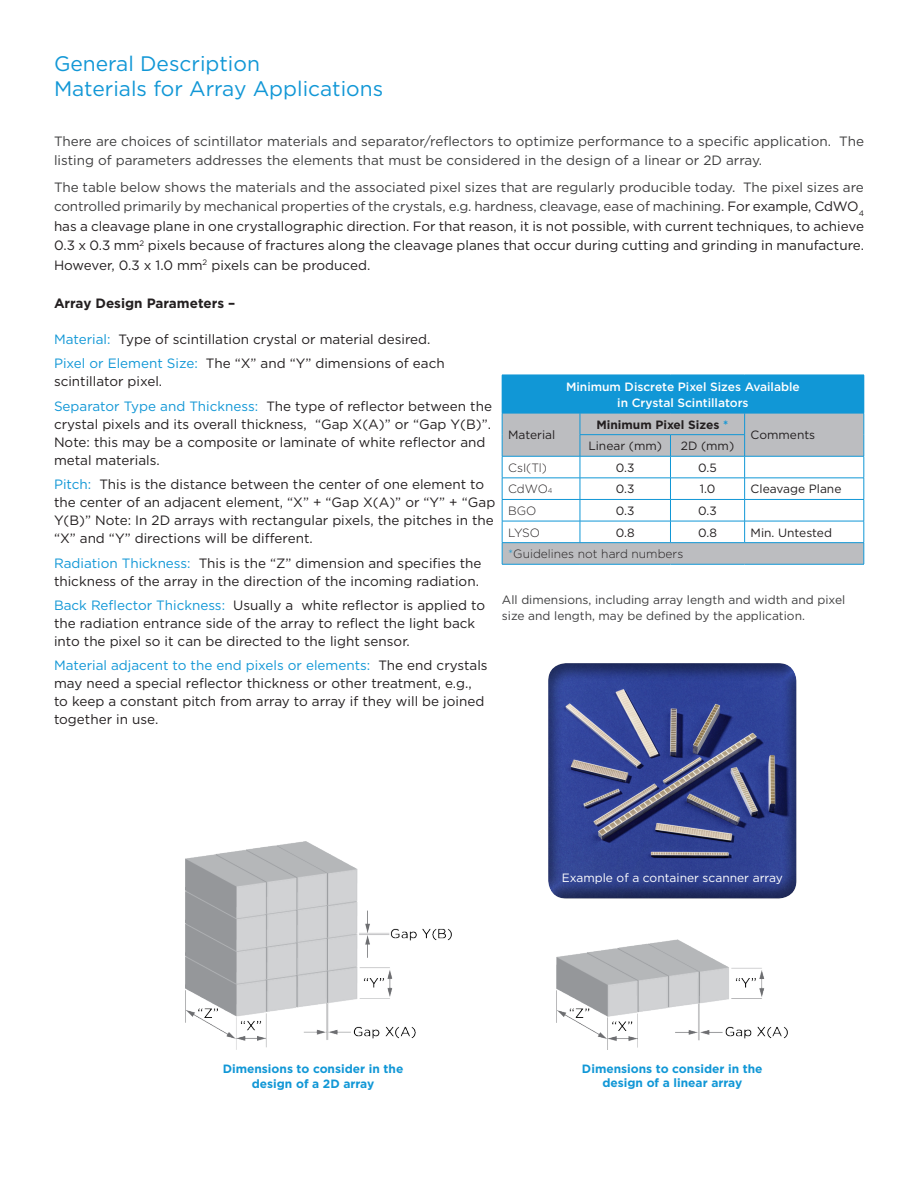
<style>
.page{position:relative;width:918px;height:1188px;background:#fff}
.page>*{position:absolute;margin:0;border:0;box-sizing:border-box;transform-origin:0 0}
.t1{font:21px/25.2px "Gotham";color:#1197d6}
.t2{font:13.5px/18px "Gotham";color:#231f20}
.t3{font:13.5px/19.5px "Gotham";color:#3e3e3f}
.t4{font:700 13.5px "Gotham";color:#231f20}
.t5{font:12px/16.5px "Gotham";color:#3e3e3f}
.t6{font:700 12px/14.4px "Gotham";color:#1197d6;text-align:center}
.t7{font:12px "Gotham";color:#231f20}
.t8{font:500 12px/16.5px "Gotham";color:#fff;text-align:center}
.t9{font:300 12px "Gotham";color:#231f20}
.Body_Text{font:12px "Gotham";color:#fff}
.t10{font:700 12px "Gotham";color:#231f20}
.s1{color:#3e3e3f}
.s2{color:#1197d6}
.s3{font-size:7.05px}
</style>
<div class="page">
<div style="left:502px;top:375px;width:362px;height:38px;background:#1197d6"></div>
<svg style="left:503px;top:414px;width:361px;height:150px"></svg>
<hr style="left:864px;top:375px;width:1px;height:38px;background:#1197d6">
<hr style="left:502px;top:413px;width:78px;height:1px;background:#1197d6">
<hr style="left:580px;top:413px;width:90px;height:1px;background:#1197d6">
<hr style="left:670px;top:413px;width:75px;height:1px;background:#1197d6">
<hr style="left:745px;top:413px;width:119px;height:1px;background:#1197d6">
<hr style="left:580px;top:434px;width:90px;height:1px;background:#1197d6">
<hr style="left:670px;top:434px;width:75px;height:1px;background:#1197d6">
<hr style="left:502px;top:456px;width:78px;height:1px;background:#1197d6">
<hr style="left:580px;top:456px;width:90px;height:1px;background:#1197d6">
<hr style="left:670px;top:456px;width:75px;height:1px;background:#1197d6">
<hr style="left:745px;top:456px;width:119px;height:1px;background:#1197d6">
<hr style="left:502px;top:478px;width:78px;height:1px;background:#1197d6">
<hr style="left:580px;top:478px;width:90px;height:1px;background:#1197d6">
<hr style="left:670px;top:478px;width:75px;height:1px;background:#1197d6">
<hr style="left:745px;top:478px;width:119px;height:1px;background:#1197d6">
<hr style="left:502px;top:499px;width:78px;height:1px;background:#1197d6">
<hr style="left:580px;top:499px;width:90px;height:1px;background:#1197d6">
<hr style="left:670px;top:499px;width:75px;height:1px;background:#1197d6">
<hr style="left:745px;top:499px;width:119px;height:1px;background:#1197d6">
<hr style="left:502px;top:521px;width:78px;height:1px;background:#1197d6">
<hr style="left:580px;top:521px;width:90px;height:1px;background:#1197d6">
<svg style="left:580px;top:413px;width:1px;height:129px"></svg>
<hr style="left:670px;top:521px;width:75px;height:1px;background:#1197d6">
<svg style="left:670px;top:435px;width:1px;height:107px"></svg>
<hr style="left:745px;top:521px;width:119px;height:1px;background:#1197d6">
<svg style="left:744px;top:413px;width:1px;height:129px"></svg>
<hr style="left:502px;top:542px;width:78px;height:1px;background:#1197d6">
<svg style="left:502px;top:413px;width:1px;height:151px"></svg>
<hr style="left:580px;top:542px;width:90px;height:1px;background:#1197d6">
<hr style="left:670px;top:542px;width:75px;height:1px;background:#1197d6">
<hr style="left:745px;top:542px;width:119px;height:1px;background:#1197d6">
<svg style="left:864px;top:413px;width:1px;height:151px"></svg>
<hr style="left:502px;top:564px;width:78px;height:1px;background:#1197d6">
<hr style="left:580px;top:564px;width:90px;height:1px;background:#1197d6">
<hr style="left:670px;top:564px;width:75px;height:1px;background:#1197d6">
<hr style="left:745px;top:564px;width:119px;height:1px;background:#1197d6">
<div style="left:548px;top:662px;width:249px;height:237px;background:#231f20;opacity:.5"></div>
<img style="left:185px;top:841px;width:267px;height:209px">
<img style="left:556px;top:939px;width:232px;height:111px">
<p class="t1" style="left:54px;top:50px;width:331px">General Description<br>Materials for Array Applications</p>
<p class="t3" style="left:54px;top:131px;width:812px">There are choices of scintillator materials and separator/reflectors to optimize performance to a specific application. The listing of parameters addresses the elements that must be considered in the design of a linear or 2D array.</p>
<p class="t2" style="left:54px;top:177px;width:812px;line-height:19.5px;text-align:justify"><span class="s1">The table below shows the materials and the associated pixel sizes that are regularly producible today. The pixel sizes are controlled primarily by mechanical properties of the crystals, e.g. hardness, cleavage, ease of machining.</span> For example, CdWO<sub>4 </sub>has a cleavage plane in one crystallographic direction. For that reason, it is not possible, with current techniques, to achieve 0.3 x 0.3 mm<sup>2</sup> pixels because of fractures along the cleavage planes that occur during cutting and grinding in manufacture.<br>However, 0.3 x 1.0 mm<sup>2</sup> pixels can be produced.</p>
<p class="t4" style="left:54px;top:294px;width:183px">Array Design Parameters –</p>
<p class="t2" style="left:54px;top:330px;width:378px"><span class="s2">Material:</span> Type of scintillation crystal or material desired.</p>
<p class="t2" style="left:54px;top:354px;width:392px"><span class="s2">Pixel or Element Size:</span> The “X” and “Y” dimensions of each scintillator pixel.</p>
<p class="t2" style="left:54px;top:397px;width:440px"><span class="s2">Separator Type and Thickness:</span> The type of reflector between the crystal pixels and its overall thickness, “Gap X(A)” or “Gap Y(B)”.<br>Note: this may be a composite or laminate of white reflector and metal materials.</p>
<p class="t2" style="left:54px;top:475px;width:443px"><span class="s2">Pitch:</span> This is the distance between the center of one element to the center of an adjacent element, “X” + “Gap X(A)” or “Y” + “Gap Y(B)” Note: In 2D arrays with rectangular pixels, the pitches in the “X” and “Y” directions will be different.</p>
<p class="t2" style="left:54px;top:554px;width:429px"><span class="s2">Radiation Thickness:</span> This is the “Z” dimension and specifies the thickness of the array in the direction of the incoming radiation.</p>
<p class="t2" style="left:54px;top:596px;width:433px"><span class="s2">Back Reflector Thickness:</span> Usually a white reflector is applied to the radiation entrance side of the array to reflect the light back into the pixel so it can be directed to the light sensor.</p>
<p class="t2" style="left:54px;top:656px;width:435px"><span class="s2">Material adjacent to the end pixels or elements:</span> The end crystals may need a special reflector thickness or other treatment, e.g., to keep a constant pitch from array to array if they will be joined together in use.</p>
<p class="t8" style="left:566px;top:378px;width:235px">Minimum Discrete Pixel Sizes Available in Crystal Scintillators</p>
<p class="t10" style="left:596px;top:416px;width:133px">Minimum Pixel Sizes <span class="s2">*</span></p>
<p class="t7" style="left:508px;top:428px;width:49px">Material</p>
<p class="t7" style="left:751px;top:428px;width:66px">Comments</p>
<p class="t7" style="left:588px;top:438px;width:75px">Linear (mm)</p>
<p class="t7" style="left:681px;top:438px;width:55px">2D (mm)</p>
<p class="t9" style="left:508px;top:460px;width:40px">CsI(Tl)</p>
<p class="t7" style="left:616px;top:460px;width:20px">0.3</p>
<p class="t7" style="left:698px;top:460px;width:20px">0.5</p>
<p class="t9" style="left:508px;top:482px;width:46px">CdWO<span class="s3">4</span></p>
<p class="t7" style="left:616px;top:482px;width:20px">0.3</p>
<p class="t7" style="left:700px;top:482px;width:17px">1.0</p>
<p class="t7" style="left:751px;top:482px;width:92px">Cleavage Plane</p>
<p class="t9" style="left:508px;top:503px;width:30px">BGO</p>
<p class="t7" style="left:616px;top:503px;width:20px">0.3</p>
<p class="t7" style="left:698px;top:503px;width:20px">0.3</p>
<p class="t9" style="left:508px;top:525px;width:33px">LYSO</p>
<p class="t7" style="left:616px;top:525px;width:20px">0.8</p>
<p class="t7" style="left:698px;top:525px;width:20px">0.8</p>
<p class="t7" style="left:751px;top:525px;width:83px">Min. Untested</p>
<p class="t9" style="left:508px;top:546px;width:177px"><span class="s2">*</span>Guidelines not hard numbers</p>
<p class="t5" style="left:502px;top:591px;width:345px">All dimensions, including array length and width and pixel size and length, may be defined by the application.</p>
<p class="t6" style="left:223px;top:1062px;width:182px">Dimensions to consider in the design of a 2D array</p>
<p class="Body_Text" style="left:562px;top:870px;width:223px">Example of a container scanner array</p>
<p class="t6" style="left:582px;top:1061px;width:182px">Dimensions to consider in the design of a linear array</p>
</div>
